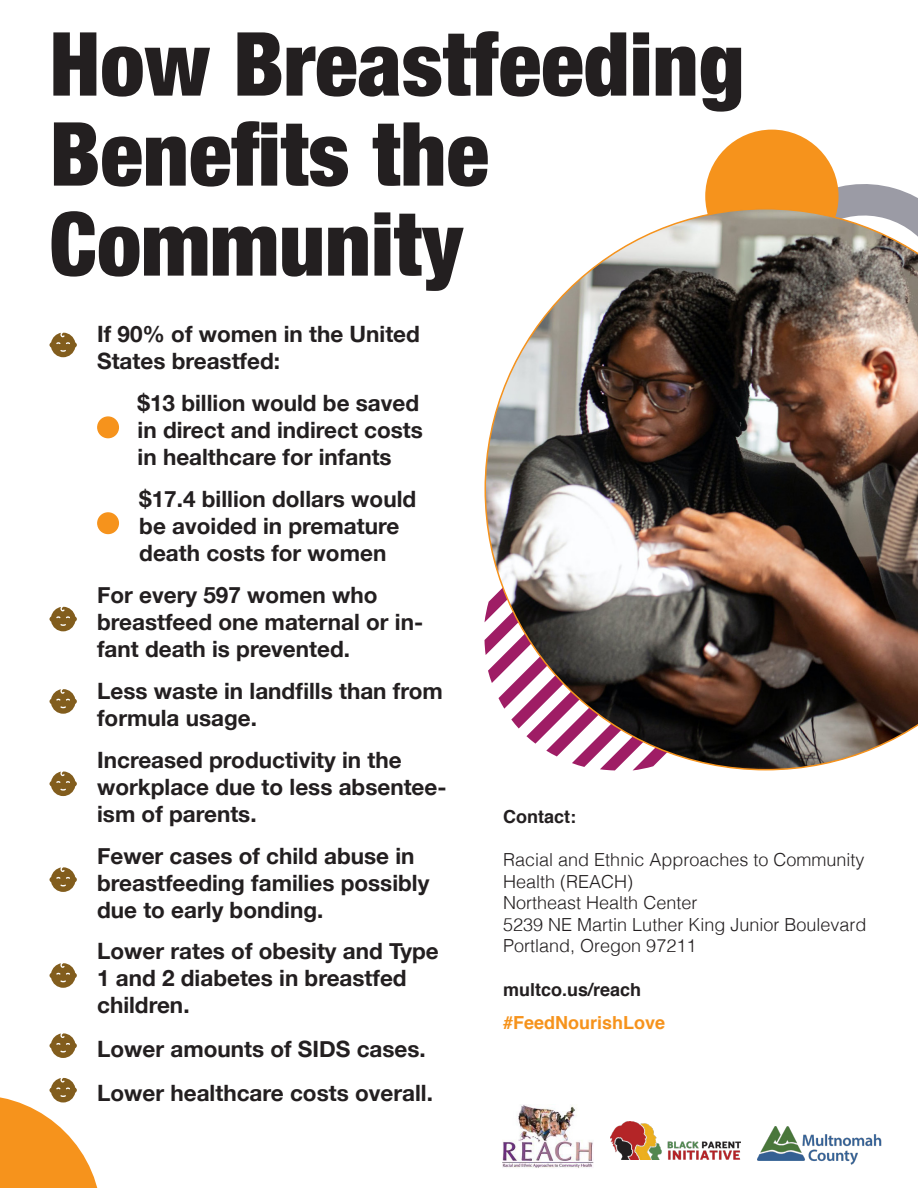
<style>
.page{position:relative;width:918px;height:1188px;background:#fff}
.page>*{position:absolute;margin:0;border:0;box-sizing:border-box;transform-origin:0 0}
.t1{font:900 condensed 88.5px "Helvetica Neue";color:#231f20}
.t2{font:700 22.5px/27px "Helvetica Neue";color:#231f20}
.t3{font:300 18px/21.6px "Helvetica";color:#231f20}
.t4{font:700 18px "Helvetica";color:#231f20}
.t5{font:700 18px "Helvetica";color:#f6931c}
</style>
<div class="page">
<svg style="left:834px;top:172px;width:84px;height:35px;fill:#9b9ba5"></svg>
<img style="left:503px;top:1104px;width:90px;height:64px">
<img style="left:758px;top:1126px;width:123px;height:38px">
<img style="left:611px;top:1122px;width:130px;height:38px">
<svg style="left:50px;top:333px;width:27px;height:24px"></svg>
<svg style="left:50px;top:607px;width:27px;height:24px"></svg>
<div style="left:705px;top:130px;width:134px;height:133px;background:#f6931c;border-radius:50%"></div>
<img style="left:484px;top:208px;width:434px;height:562px">
<div style="left:98px;top:417px;width:20px;height:21px;background:#f6931c;border-radius:50%"></div>
<div style="left:97px;top:416px;width:22px;height:22px;border:2px solid #f6931c;border-radius:50%"></div>
<div style="left:98px;top:513px;width:20px;height:20px;background:#f6931c;border-radius:50%"></div>
<div style="left:97px;top:512px;width:22px;height:22px;border:2px solid #f6931c;border-radius:50%"></div>
<svg style="left:50px;top:689px;width:27px;height:25px"></svg>
<svg style="left:50px;top:771px;width:27px;height:25px"></svg>
<svg style="left:50px;top:867px;width:27px;height:25px"></svg>
<svg style="left:50px;top:963px;width:27px;height:25px"></svg>
<svg style="left:50px;top:1033px;width:27px;height:25px"></svg>
<svg style="left:0;top:1078px;width:98px;height:110px"></svg>
<p class="t1" style="left:50px;top:-9px;width:697px">How Breastfeeding</p>
<p class="t1" style="left:50px;top:81px;width:441px">Benefits the</p>
<p class="t1" style="left:50px;top:171px;width:415px">Community</p>
<p class="t2" style="left:97px;top:321px;width:324px">If 90% of women in the United<br>States breastfed:</p>
<p class="t2" style="left:138px;top:390px;width:287px">$13 billion would be saved in direct and indirect costs in healthcare for infants</p>
<p class="t2" style="left:139px;top:486px;width:278px">$17.4 billion dollars would be avoided in premature death costs for women</p>
<p class="t2" style="left:97px;top:582px;width:328px">For every 597 women who breastfeed one maternal or in&shy;fant death is prevented.</p>
<p class="t2" style="left:97px;top:678px;width:347px">Less waste in landfills than from formula usage.</p>
<p class="t2" style="left:97px;top:747px;width:351px">Increased productivity in the workplace due to less absentee&shy;ism of parents.</p>
<p class="t2" style="left:97px;top:843px;width:334px">Fewer cases of child abuse in breastfeeding families possibly due to early bonding.</p>
<p class="t2" style="left:97px;top:939px;width:343px">Lower rates of obesity and Type<br>1 and 2 diabetes in breastfed children.</p>
<p class="t2" style="left:97px;top:1036px;width:330px">Lower amounts of SIDS cases.</p>
<p class="t2" style="left:97px;top:1080px;width:337px">Lower healthcare costs overall.</p>
<p class="t4" style="left:503px;top:802px;width:74px">Contact:</p>
<p class="t3" style="left:503px;top:848px;width:363px">Racial and Ethnic Approaches to Community<br>Health (REACH)</p>
<p class="t3" style="left:503px;top:891px;width:196px">Northeast Health Center</p>
<p class="t3" style="left:503px;top:912px;width:365px">5239 NE Martin Luther King Junior Boulevard</p>
<p class="t3" style="left:503px;top:934px;width:195px">Portland, Oregon 97211</p>
<p class="t4" style="left:503px;top:975px;width:140px">multco.us/reach</p>
<p class="t5" style="left:503px;top:1009px;width:164px">#FeedNourishLove</p>
</div>
